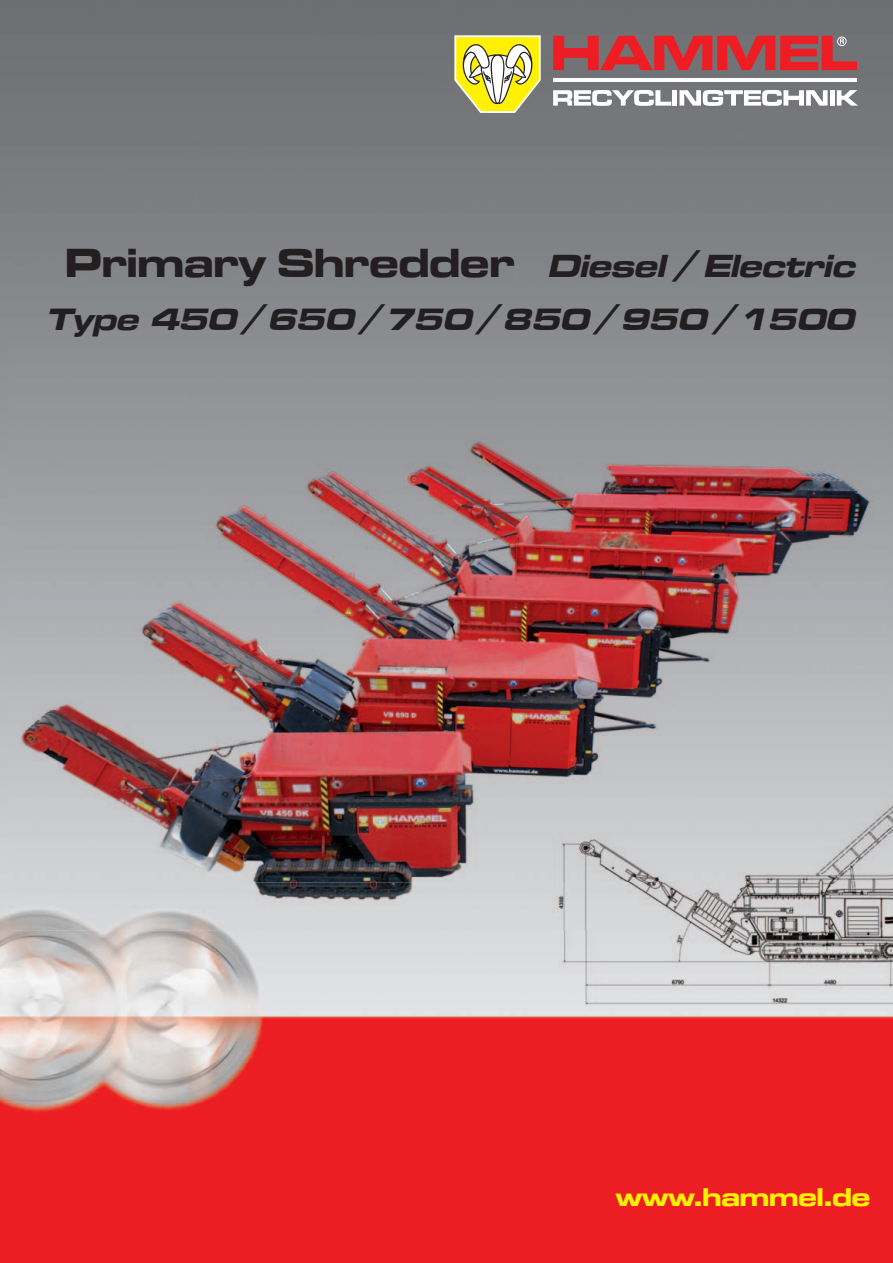
<style>
.page{position:relative;width:893px;height:1263px;background:#fff}
.page>*{position:absolute;margin:0;border:0;box-sizing:border-box;transform-origin:0 0}
.t1{font:42px "Microgramma D Bold Exte";color:#231f20}
.t2{font:italic 31.8px "Microgramma D Bold Exte";color:#231f20}
.t3{font:26.4px "Microgramma D Bold Exte";color:#fff101}
.s1{font-style:italic;font-size:33px}
</style>
<div class="page">
<img style="left:0;top:0;width:893px;height:881px">
<svg style="left:553px;top:90px;width:118px;height:16px"></svg>
<div style="left:672px;top:90px;width:5px;height:16px;background:#fff"></div>
<svg style="left:679px;top:90px;width:149px;height:16px"></svg>
<div style="left:830px;top:90px;width:5px;height:16px;background:#fff"></div>
<svg style="left:837px;top:90px;width:21px;height:16px"></svg>
<hr style="left:553px;top:78px;width:304px;height:4px;background:#fff">
<svg style="left:454px;top:35px;width:88px;height:78px"></svg>
<svg style="left:553px;top:36px;width:304px;height:34px;background:#bb4044"></svg>
<img style="left:0;top:881px;width:893px;height:382px">
<img style="left:9px;top:341px;width:881px;height:540px">
<img style="left:9px;top:881px;width:881px;height:49px">
<p class="t1" style="left:65px;top:238px;width:799px">Primary Shredder <span class="s1">Diesel/ Electric</span></p>
<p class="t2" style="left:46px;top:301px;width:817px">Type 450 / 650 / 750 / 850 / 950 / 1500</p>
<p class="t3" style="left:616px;top:1182px;width:256px">www.hammel.de</p>
</div>
